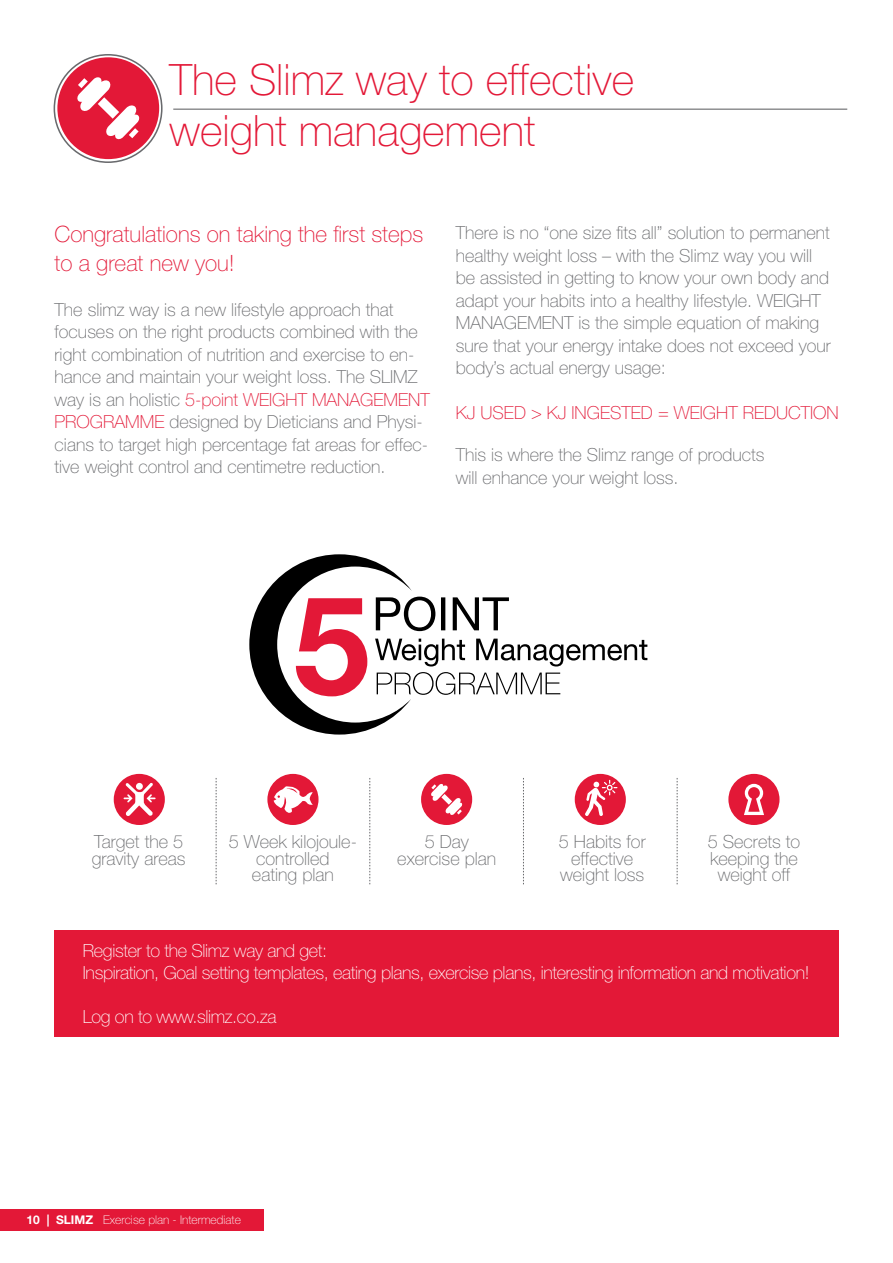
<style>
.page{position:relative;width:893px;height:1263px;background:#fff}
.page>*{position:absolute;margin:0;border:0;box-sizing:border-box;transform-origin:0 0}
.t1{font:100 43.35px/50.4px "Helvetica Neue LT Std";color:#e31837}
.t2{font:100 22.5px/28.5px "Helvetica Neue LT Std";color:#e31837}
.t3{font:100 18.15px/21.8px "Helvetica Neue LT Std";letter-spacing:-.02em;color:#fff}
.t4{font:100 18.15px/16.5px "Helvetica Neue LT Std";color:#696a6d;text-align:center}
.t5{font:100 18px/22.5px "Helvetica Neue LT Std";color:#696a6d}
.t6{font:100 18px "Helvetica Neue LT Std";color:#e31837}
.t7{font:100 12px "Helvetica Neue LT Std";color:#fff}
.s1{color:#e31837}
.s2{font-weight:700}
.s3{font-weight:700;color:#e31837}
</style>
<div class="page">
<div style="left:0;top:1209px;width:264px;height:21px;background:#e31837"></div>
<svg style="left:216px;top:778px;width:1px;height:106px"></svg>
<svg style="left:369px;top:778px;width:1px;height:106px"></svg>
<svg style="left:523px;top:778px;width:1px;height:106px"></svg>
<svg style="left:677px;top:778px;width:1px;height:106px"></svg>
<div style="left:114px;top:774px;width:51px;height:51px;background:#e31837;border-radius:50%"></div>
<svg style="left:124px;top:783px;width:32px;height:33px"></svg>
<div style="left:267px;top:774px;width:51px;height:51px;background:#e31837;border-radius:50%"></div>
<svg style="left:274px;top:786px;width:39px;height:27px"></svg>
<div style="left:421px;top:774px;width:51px;height:51px;background:#e31837;border-radius:50%"></div>
<svg style="left:431px;top:784px;width:31px;height:31px"></svg>
<div style="left:575px;top:774px;width:51px;height:51px;background:#e31837;border-radius:50%"></div>
<svg style="left:585px;top:780px;width:32px;height:36px"></svg>
<div style="left:728px;top:774px;width:51px;height:51px;background:#e31837;border-radius:50%"></div>
<svg style="left:744px;top:783px;width:20px;height:33px"></svg>
<svg style="left:249px;top:554px;width:398px;height:180px"></svg>
<div style="left:54px;top:930px;width:785px;height:107px;background:#e31837"></div>
<hr style="left:173px;top:109px;width:674px;height:1px;background:#696a6d">
<div style="left:54px;top:54px;width:109px;height:109px;border:2px solid #696a6d;border-radius:50%"></div>
<div style="left:57px;top:57px;width:102px;height:102px;background:#e31837;border-radius:50%"></div>
<svg style="left:71px;top:73px;width:69px;height:67px"></svg>
<h1 class="t1" style="left:170px;top:55px;width:466px">The Slimz way to effective weight management</h1>
<p class="t2" style="left:55px;top:220px;width:370px">Congratulations on taking the first steps to a great new you!</p>
<p class="t5" style="left:55px;top:298px;width:377px">The slimz way is a new lifestyle approach that focuses on the right products combined with the right combination of nutrition and exercise to en&shy;hance and maintain your weight loss. The SLIMZ way is an holistic <span class="s1">5-point WEIGHT MANAGEMENT PROGRAMME</span> designed by Dieticians and Physi&shy;cians to target high percentage fat areas for effec&shy;tive weight control and centimetre reduction.</p>
<p class="t5" style="left:456px;top:221px;width:377px">There is no “one size fits all” solution to permanent healthy weight loss – with the Slimz way you will be assisted in getting to know your own body and adapt your habits into a healthy lifestyle. WEIGHT MANAGEMENT is the simple equation of making sure that your energy intake does not exceed your body’s actual energy usage:</p>
<p class="t6" style="left:456px;top:402px;width:385px">KJ USED &gt; KJ INGESTED = WEIGHT REDUCTION</p>
<p class="t5" style="left:456px;top:443px;width:310px">This is where the Slimz range of products will enhance your weight loss.</p>
<p class="t4" style="left:92px;top:833px;width:95px;text-align:left">Target the 5 gravity areas</p>
<p class="t4" style="left:559px;top:833px;width:88px">5 Habits for effective weight loss</p>
<p class="t4" style="left:708px;top:833px;width:94px">5 Secrets to keeping the weight off</p>
<p class="t4" style="left:229px;top:833px;width:130px">5 Week kilojoule&shy;controlled<br>eating plan</p>
<p class="t4" style="left:397px;top:833px;width:101px">5 Day exercise plan</p>
<p class="t3" style="left:83px;top:940px;width:728px">Register to the Slimz way and get:<br>Inspiration, Goal setting templates, eating plans, exercise plans, interesting information and motivation!</p>
<p class="t3" style="left:83px;top:1005px;width:195px">Log on to www.slimz.co.za</p>
<p class="t7" style="left:27px;top:1213px;width:216px"><span class="s2">10</span><span class="s3">1</span> <span class="s2">| SLIMZ</span> Exercise plan - Intermediate</p>
</div>
